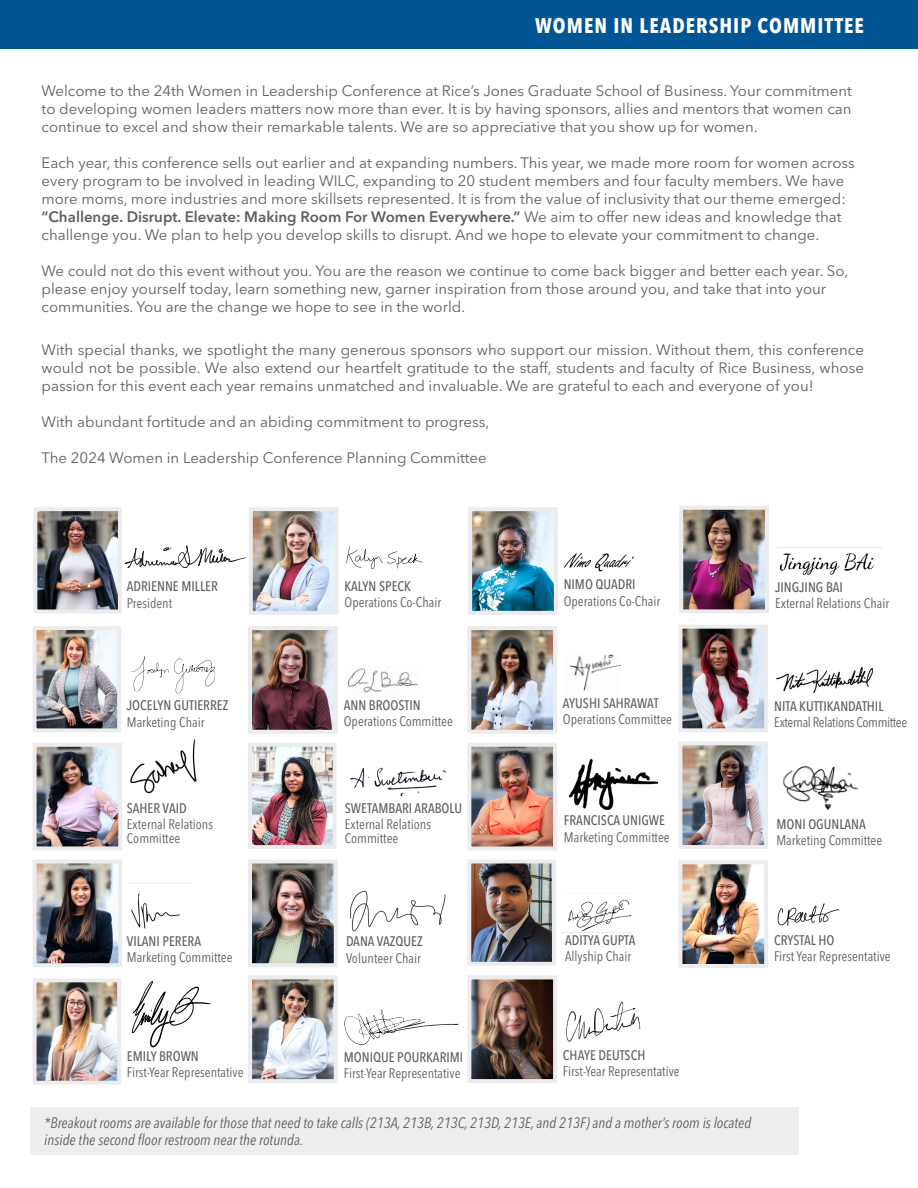
<style>
.page{position:relative;width:918px;height:1188px;background:#fff}
.page>*{position:absolute;margin:0;border:0;box-sizing:border-box;transform-origin:0 0}
.t1{font:700 condensed 21px "Avenir Next LT Pro";letter-spacing:.05em;color:#fff}
.t2{font:15px/18px "Avenir Next LT Pro";color:#5f5f62;text-align:justify}
.Paragraph_Style_3{font:italic condensed 15px/16.5px "Avenir Next LT Pro";color:#5f5f62}
.Deans_Message{font:condensed 13.8px "Avenir Next LT Pro";color:#5f5f62}
.Deans_Message-2{font:500 condensed 13.8px "Avenir Next LT Pro";color:#5f5f62}
.Deans_Message-3{font:condensed 13.8px "Avenir Next LT Pro";letter-spacing:-.025em;color:#5f5f62}
.s1{font-weight:600}
</style>
<div class="page">
<div style="left:0;top:0;width:918px;height:49px;background:#005595"></div>
<img style="left:683px;top:746px;width:80px;height:98px">
<div style="left:678px;top:741px;width:90px;height:108px;border:4px solid #ececee"></div>
<img style="left:782px;top:766px;width:77px;height:45px">
<img style="left:472px;top:631px;width:80px;height:98px">
<div style="left:467px;top:626px;width:90px;height:108px;border:4px solid #ececee"></div>
<img style="left:253px;top:631px;width:80px;height:98px">
<div style="left:248px;top:626px;width:90px;height:108px;border:4px solid #ececee"></div>
<img style="left:348px;top:668px;width:70px;height:25px">
<img style="left:38px;top:631px;width:78px;height:96px">
<div style="left:33px;top:626px;width:88px;height:106px;border:4px solid #ececee"></div>
<svg style="left:131px;top:656px;width:85px;height:38px"></svg>
<img style="left:253px;top:865px;width:80px;height:97px">
<div style="left:248px;top:860px;width:90px;height:107px;border:4px solid #ececee"></div>
<img style="left:350px;top:891px;width:95px;height:41px">
<img style="left:38px;top:865px;width:79px;height:97px">
<div style="left:33px;top:860px;width:89px;height:107px;border:4px solid #ececee"></div>
<img style="left:130px;top:883px;width:63px;height:46px">
<img style="left:472px;top:865px;width:79px;height:96px">
<div style="left:467px;top:860px;width:89px;height:106px;border:4px solid #ececee"></div>
<img style="left:350px;top:767px;width:95px;height:29px">
<img style="left:253px;top:748px;width:79px;height:96px">
<div style="left:248px;top:743px;width:89px;height:106px;border:4px solid #ececee"></div>
<img style="left:38px;top:748px;width:79px;height:97px">
<div style="left:33px;top:743px;width:89px;height:107px;border:4px solid #ececee"></div>
<img style="left:130px;top:739px;width:67px;height:54px">
<img style="left:472px;top:748px;width:80px;height:97px">
<div style="left:467px;top:743px;width:90px;height:107px;border:4px solid #ececee"></div>
<img style="left:253px;top:980px;width:80px;height:98px">
<div style="left:248px;top:975px;width:90px;height:108px;border:4px solid #ececee"></div>
<svg style="left:344px;top:1010px;width:114px;height:35px"></svg>
<img style="left:38px;top:983px;width:78px;height:97px">
<div style="left:33px;top:978px;width:88px;height:107px;border:4px solid #ececee"></div>
<svg style="left:132px;top:981px;width:78px;height:66px"></svg>
<img style="left:472px;top:980px;width:80px;height:98px">
<div style="left:467px;top:975px;width:90px;height:108px;border:4px solid #ececee"></div>
<img style="left:683px;top:630px;width:80px;height:97px">
<div style="left:678px;top:625px;width:90px;height:107px;border:4px solid #ececee"></div>
<img style="left:777px;top:667px;width:96px;height:26px">
<img style="left:683px;top:865px;width:80px;height:98px">
<div style="left:678px;top:860px;width:90px;height:108px;border:4px solid #ececee"></div>
<img style="left:569px;top:654px;width:52px;height:37px">
<img style="left:568px;top:899px;width:63px;height:33px">
<img style="left:568px;top:758px;width:89px;height:52px">
<img style="left:566px;top:1001px;width:75px;height:41px">
<img style="left:777px;top:903px;width:63px;height:23px">
<img style="left:473px;top:512px;width:80px;height:98px">
<div style="left:468px;top:507px;width:90px;height:108px;border:4px solid #ececee"></div>
<img style="left:254px;top:512px;width:80px;height:98px">
<div style="left:249px;top:507px;width:90px;height:108px;border:4px solid #ececee"></div>
<svg style="left:346px;top:546px;width:77px;height:23px"></svg>
<img style="left:38px;top:512px;width:79px;height:96px">
<div style="left:33px;top:507px;width:89px;height:106px;border:4px solid #ececee"></div>
<svg style="left:125px;top:545px;width:121px;height:23px"></svg>
<img style="left:684px;top:511px;width:80px;height:97px">
<div style="left:679px;top:506px;width:90px;height:107px;border:4px solid #ececee"></div>
<img style="left:779px;top:553px;width:95px;height:22px">
<img style="left:564px;top:553px;width:70px;height:19px">
<div style="left:31px;top:1107px;width:768px;height:48px;background:#eeeeef"></div>
<p class="t1" style="left:535px;top:13px;width:330px">WOMEN IN LEADERSHIP COMMITTEE</p>
<p class="t2" style="left:42px;top:82px;width:812px">Welcome to the 24th Women in Leadership Conference at Rice’s Jones Graduate School of Business. Your commitment to developing women leaders matters now more than ever. It is by having sponsors, allies and mentors that women can continue to excel and show their remarkable talents. We are so appreciative that you show up for women.</p>
<p class="t2" style="left:42px;top:154px;width:815px;text-align:left">Each year, this conference sells out earlier and at expanding numbers. This year, we made more room for women across every program to be involved in leading WILC, expanding to 20 student members and four faculty members. We have more moms, more industries and more skillsets represented. It is from the value of inclusivity that our theme emerged: <span class="s1">“Challenge. Disrupt. Elevate: Making Room For Women Everywhere.”</span> We aim to offer new ideas and knowledge that challenge you. We plan to help you develop skills to disrupt. And we hope to elevate your commitment to change.</p>
<p class="t2" style="left:42px;top:262px;width:808px;text-align:left">We could not do this event without you. You are the reason we continue to come back bigger and better each year. So, please enjoy yourself today, learn something new, garner inspiration from those around you, and take that into your communities. You are the change we hope to see in the world.</p>
<p class="t2" style="left:42px;top:341px;width:824px">With special thanks, we spotlight the many generous sponsors who support our mission. Without them, this conference would not be possible. We also extend our heartfelt gratitude to the staff, students and faculty of Rice Business, whose passion for this event each year remains unmatched and invaluable. We are grateful to each and everyone of you!</p>
<p class="t2" style="left:42px;top:413px;width:449px">With abundant fortitude and an abiding commitment to progress,</p>
<p class="t2" style="left:42px;top:449px;width:447px">The 2024 Women in Leadership Conference Planning Committee</p>
<p class="Deans_Message-2" style="left:127px;top:578px;width:92px">ADRIENNE MILLER</p>
<p class="Deans_Message" style="left:127px;top:595px;width:47px">President</p>
<p class="Deans_Message-2" style="left:345px;top:578px;width:68px">KALYN SPECK</p>
<p class="Deans_Message" style="left:345px;top:594px;width:98px">Operations Co-Chair</p>
<p class="Deans_Message-2" style="left:564px;top:576px;width:73px">NIMO QUADRI</p>
<p class="Deans_Message" style="left:564px;top:592px;width:98px">Operations Co-Chair</p>
<p class="Deans_Message-2" style="left:775px;top:579px;width:69px">JINGJING BAI</p>
<p class="Deans_Message" style="left:775px;top:595px;width:116px">External Relations Chair</p>
<p class="Deans_Message-2" style="left:127px;top:697px;width:103px">JOCELYN GUTIERREZ</p>
<p class="Deans_Message" style="left:127px;top:714px;width:79px">Marketing Chair</p>
<p class="Deans_Message-2" style="left:127px;top:799px;width:61px">SAHER VAID</p>
<p class="Deans_Message" style="left:127px;top:816px;width:88px">External Relations</p>
<p class="Deans_Message" style="left:127px;top:830px;width:55px">Committee</p>
<p class="Deans_Message-2" style="left:344px;top:696px;width:78px">ANN BROOSTIN</p>
<p class="Deans_Message" style="left:344px;top:713px;width:111px">Operations Committee</p>
<p class="Deans_Message-2" style="left:345px;top:799px;width:119px">SWETAMBARI ARABOLU</p>
<p class="Deans_Message" style="left:345px;top:816px;width:88px">External Relations</p>
<p class="Deans_Message" style="left:345px;top:830px;width:55px">Committee</p>
<p class="Deans_Message-2" style="left:563px;top:695px;width:97px">AYUSHI SAHRAWAT</p>
<p class="Deans_Message" style="left:563px;top:711px;width:111px">Operations Committee</p>
<p class="Deans_Message-2" style="left:564px;top:812px;width:103px">FRANCISCA UNIGWE</p>
<p class="Deans_Message" style="left:564px;top:829px;width:107px">Marketing Committee</p>
<p class="Deans_Message-2" style="left:774px;top:698px;width:111px">NITA KUTTIKANDATHIL</p>
<p class="Deans_Message-3" style="left:774px;top:714px;width:134px">External Relations Committee</p>
<p class="Deans_Message-2" style="left:776px;top:816px;width:91px">MONI OGUNLANA</p>
<p class="Deans_Message" style="left:776px;top:832px;width:107px">Marketing Committee</p>
<p class="Deans_Message-2" style="left:127px;top:932px;width:76px">VILANI PERERA</p>
<p class="Deans_Message" style="left:127px;top:949px;width:107px">Marketing Committee</p>
<p class="Deans_Message-2" style="left:346px;top:933px;width:78px">DANA VAZQUEZ</p>
<p class="Deans_Message" style="left:346px;top:950px;width:76px">Volunteer Chair</p>
<p class="Deans_Message-2" style="left:565px;top:931px;width:72px">ADITYA GUPTA</p>
<p class="Deans_Message" style="left:565px;top:948px;width:68px">Allyship Chair</p>
<p class="Deans_Message-2" style="left:774px;top:931px;width:62px">CRYSTAL HO</p>
<p class="Deans_Message" style="left:774px;top:948px;width:118px">First Year Representative</p>
<p class="Deans_Message-2" style="left:127px;top:1047px;width:74px">EMILY BROWN</p>
<p class="Deans_Message" style="left:127px;top:1064px;width:118px">First-Year Representative</p>
<p class="Deans_Message-2" style="left:344px;top:1048px;width:121px">MONIQUE POURKARIMI</p>
<p class="Deans_Message" style="left:344px;top:1065px;width:118px">First-Year Representative</p>
<p class="Deans_Message-2" style="left:563px;top:1047px;width:84px">CHAYE DEUTSCH</p>
<p class="Deans_Message" style="left:563px;top:1063px;width:118px">First-Year Representative</p>
<p class="Paragraph_Style_3" style="left:44px;top:1115px;width:709px">*Breakout rooms are available for those that need to take calls (213A, 213B, 213C, 213D, 213E, and 213F) and a mother’s room is located inside the second floor restroom near the rotunda.</p>
</div>
